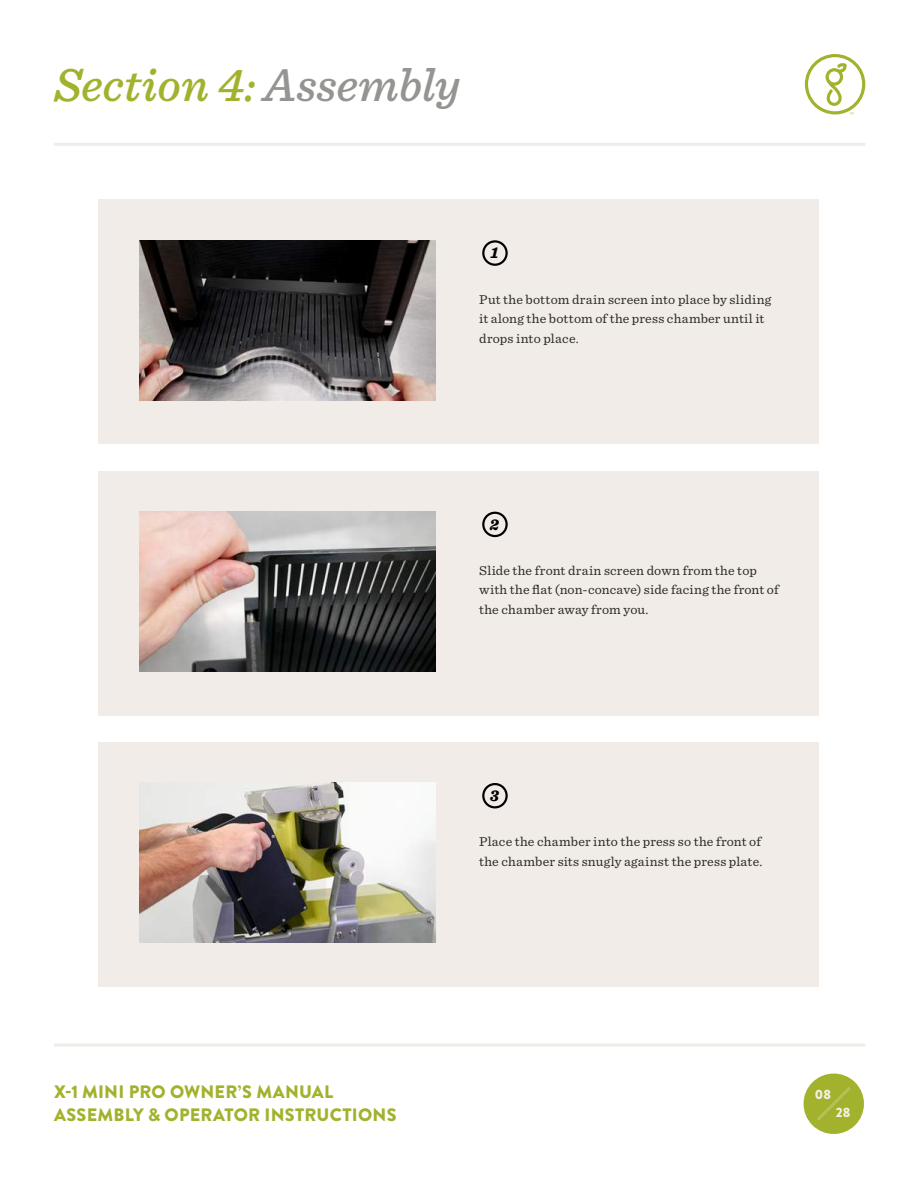
<style>
.page{position:relative;width:918px;height:1188px;background:#fff}
.page>*{position:absolute;margin:0;border:0;box-sizing:border-box;transform-origin:0 0}
.t1{font:italic 500 48px "Sentinel";letter-spacing:-.005em;color:#a2b22d}
.t2{font:900 18px/22.5px "Brandon Grotesque";letter-spacing:.015em;color:#a2b22d}
.t3{font:italic 900 16.35px "Sentinel";color:#000;scale:.96 1}
.t4{font:13.5px/19.5px "Sentinel";letter-spacing:.015em;color:#2a2a22}
.t5{font:900 13.5px "Brandon Grotesque";color:#f3efe8}
.s1{color:#949491}
</style>
<div class="page">
<svg style="left:805px;top:54px;width:60px;height:60px"></svg>
<svg style="left:803px;top:1073px;width:61px;height:61px"></svg>
<hr style="left:54px;top:143px;width:811px;height:3px;background:#f1ece7">
<hr style="left:54px;top:1044px;width:811px;height:3px;background:#f1ece7">
<div style="left:99px;top:200px;width:720px;height:244px;background:#f1ece7"></div>
<div style="left:99px;top:471px;width:720px;height:244px;background:#f1ece7"></div>
<div style="left:99px;top:742px;width:720px;height:245px;background:#f1ece7"></div>
<img style="left:139px;top:240px;width:297px;height:160px">
<img style="left:139px;top:512px;width:297px;height:160px">
<img style="left:139px;top:783px;width:297px;height:160px">
<div style="left:482px;top:240px;width:26px;height:26px;border:2px solid #000;border-radius:50%"></div>
<div style="left:482px;top:512px;width:26px;height:25px;border:2px solid #000;border-radius:50%"></div>
<div style="left:482px;top:783px;width:26px;height:25px;border:2px solid #000;border-radius:50%"></div>
<h1 class="t1" style="left:54px;top:49px;width:408px">Section 4: <span class="s1">Assembly</span></h1>
<p class="t3" style="left:491px;top:240px;width:9px">1</p>
<p class="t4" style="left:479px;top:289px;width:294px">Put the bottom drain screen into place by sliding it along the bottom of the press chamber until it drops into place.</p>
<p class="t3" style="left:490px;top:511px;width:11px">2</p>
<p class="t4" style="left:479px;top:560px;width:301px">Slide the front drain screen down from the top with the flat (non-concave) side facing the front of the chamber away from you.</p>
<p class="t3" style="left:490px;top:782px;width:11px">3</p>
<p class="t4" style="left:479px;top:831px;width:285px">Place the chamber into the press so the front of the chamber sits snugly against the press plate.</p>
<h2 class="t2" style="left:54px;top:1081px;width:344px">X-1 MINI PRO OWNER’S MANUAL<br>ASSEMBLY &amp; OPERATOR INSTRUCTIONS</h2>
<p class="t5" style="left:815px;top:1085px;width:18px">08</p>
<p class="t5" style="left:836px;top:1103px;width:16px">28</p>
</div>
